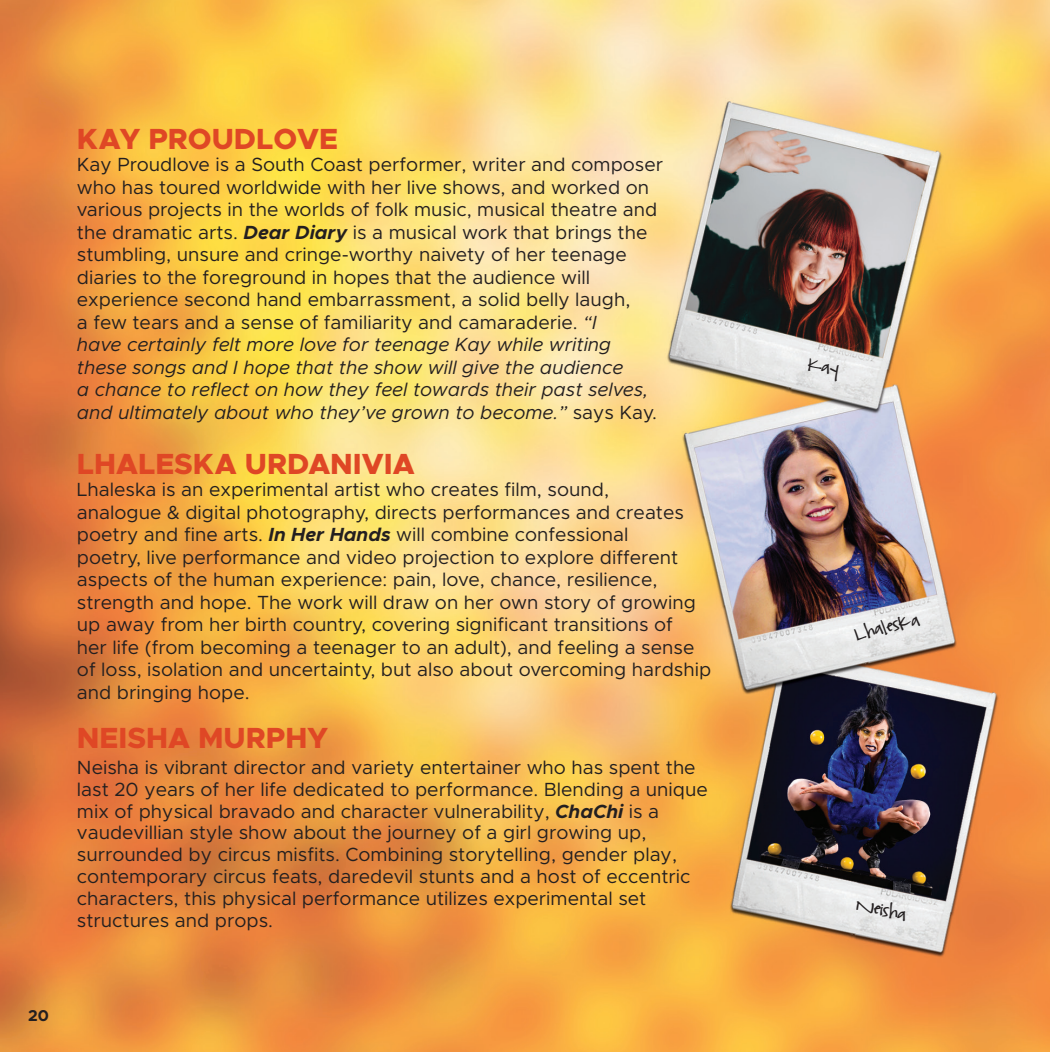
<style>
.page{position:relative;width:1050px;height:1052px;background:#fff}
.page>*{position:absolute;margin:0;border:0;box-sizing:border-box;transform-origin:0 0}
.date{font:800 29.25px "Metropolis";color:#df4725}
.met_body{font:19.12px/22.5px "Metropolis";color:#231f20}
.date-2{font:19.12px/21.8px "Metropolis";color:#231f20}
.date-3{font:15.75px "Pea Logan";color:#231f20}
.t1{font:700 15.75px "Metropolis";color:#231f20}
.s1{font-weight:700;font-style:italic}
.s2{font-style:italic}
</style>
<div class="page">
<img style="left:0;top:0;width:1049px;height:1052px">
<svg style="left:807px;top:358px;width:32px;height:23px"></svg>
<p class="date" style="left:77px;top:120px;width:262px">KAY PROUDLOVE</p>
<p class="met_body" style="left:77px;top:153px;width:588px">Kay Proudlove is a South Coast performer, writer and composer who has toured worldwide with her live shows, and worked on various projects in the worlds of folk music, musical theatre and the dramatic arts. <span class="s1">Dear Diary</span> is a musical work that brings the stumbling, unsure and cringe-worthy naivety of her teenage diaries to the foreground in hopes that the audience will experience second hand embarrassment, a solid belly laugh,<br>a few tears and a sense of familiarity and camaraderie. <span class="s2">“I<br>have certainly felt more love for teenage Kay while writing these songs and I hope that the show will give the audience<br>a chance to reflect on how they feel towards their past selves, and ultimately about who they’ve grown to become.”</span> says Kay.</p>
<p class="date" style="left:77px;top:445px;width:339px">LHALESKA URDANIVIA</p>
<p class="met_body" style="left:77px;top:479px;width:635px">Lhaleska is an experimental artist who creates film, sound,<br>analogue &amp; digital photography, directs performances and creates poetry and fine arts. <span class="s1">In Her Hands</span> will combine confessional<br>poetry, live performance and video projection to explore different aspects of the human experience: pain, love, chance, resilience, strength and hope. The work will draw on her own story of growing up away from her birth country, covering significant transitions of<br>her life (from becoming a teenager to an adult), and feeling a sense of loss, isolation and uncertainty, but also about overcoming hardship and bringing hope.</p>
<p class="date" style="left:77px;top:719px;width:252px">NEISHA MURPHY</p>
<p class="date-2" style="left:77px;top:756px;width:632px">Neisha is vibrant director and variety entertainer who has spent the last 20 years of her life dedicated to performance. Blending a unique mix of physical bravado and character vulnerability, <span class="s1">ChaChi</span> is a vaudevillian style show about the journey of a girl growing up, surrounded by circus misfits. Combining storytelling, gender play, contemporary circus feats, daredevil stunts and a host of eccentric characters, this physical performance utilizes experimental set structures and props.</p>
<p class="t1" style="left:28px;top:1005px;width:22px">20</p>
<p class="date-3" style="left:852px;top:625px;width:67px;rotate:-13deg">Lhaleska</p>
<p class="date-3" style="left:858px;top:894px;width:52px;rotate:13deg">Neisha</p>
</div>
